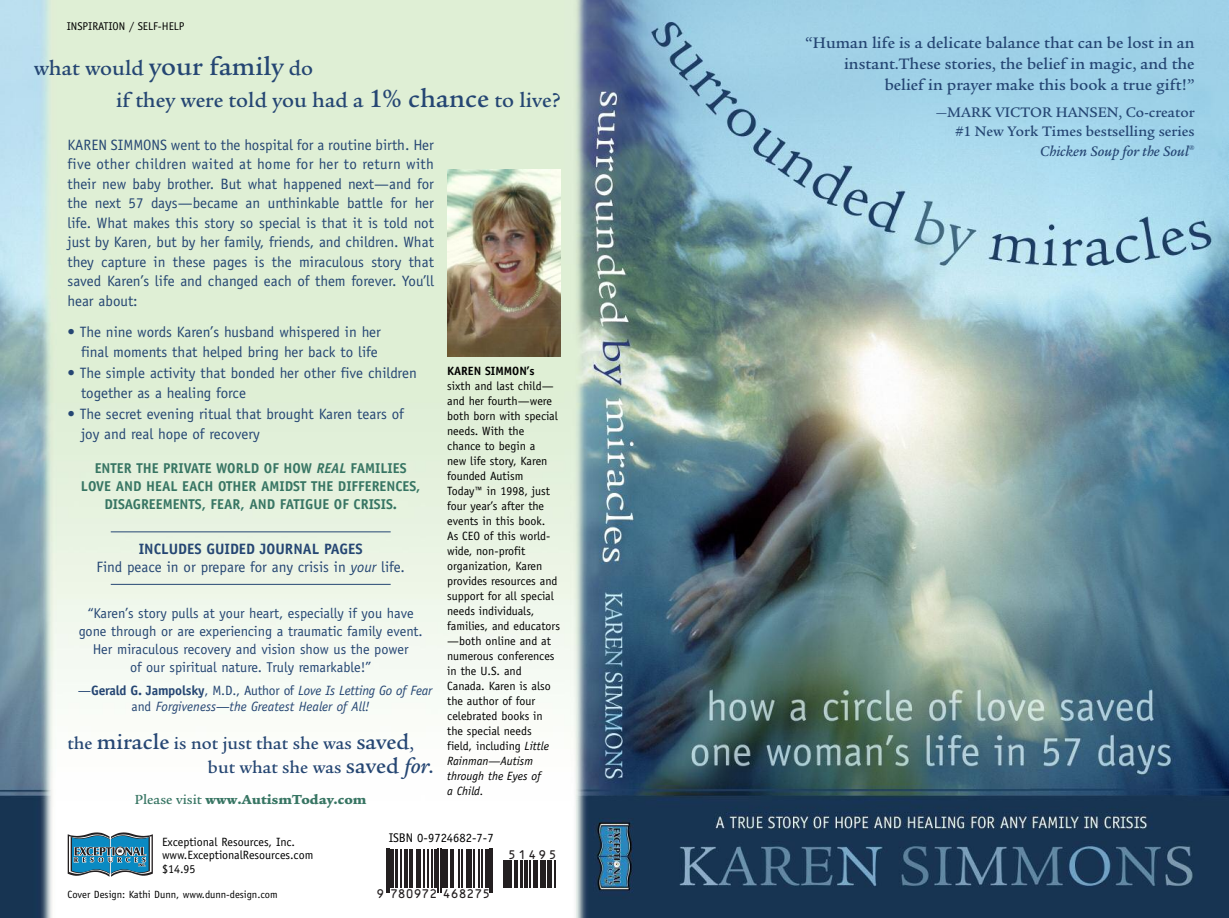
<style>
.page{position:relative;width:1229px;height:918px;background:#fff}
.page>*{position:absolute;margin:0;border:0;box-sizing:border-box;transform-origin:0 0}
.t1{font:500 21.6px/32.4px "Legacy Serif";color:#254673}
.t2{font:500 18px/24px "Legacy Serif";color:#254673}
.t3{font:500 16.5px/21px "Legacy Serif";color:#254673;text-align:right}
.t4{font:15px/19.5px "Officina Sans";color:#254673}
.t5{font:500 15px/19.5px "Legacy Serif";color:#254673;text-align:right}
.t6{font:14.25px/18px "Officina Sans";color:#254673;text-align:center}
.t7{font:700 14.25px/18px "Officina Sans";color:#377563;text-align:center}
.t8{font:900 14.25px "Legacy Serif";color:#377563}
.t9{font:italic 13.5px/16.5px "Officina Sans";color:#254673}
.t10{font:12.6px "Officina Sans";color:#000}
.t11{font:12px/15px "Officina Sans";color:#000}
.t12{font:12px "OCR B Music";letter-spacing:-.105em;color:#231f20}
.t13{font:700 12px "Officina Sans";color:#000}
.t14{font:11.25px "Officina Sans";color:#000}
.t15{font:10.5px "Officina Sans";color:#000}
.s1{font-size:27px}
.s2{font-style:italic}
.s3{font-weight:700}
.s4{font-style:normal}
.s5{font-weight:700;font-style:normal}
.s6{font-size:22.5px}
.s7{font-style:italic;font-size:22.5px}
.s8{font-weight:700;font-style:italic}
.s9{font-weight:500}
</style>
<div class="page">
<img style="left:0;top:0;width:1228px;height:918px">
<div style="left:68px;top:832px;width:85px;height:46px;background:#fff"></div>
<svg style="left:68px;top:832px;width:85px;height:45px;background:#5590aa"></svg>
<hr style="left:111px;top:531px;width:279px;height:1px;background:#254673">
<hr style="left:111px;top:584px;width:279px;height:1px;background:#254673">
<img style="left:447px;top:170px;width:113px;height:186px">
<hr style="left:386px;top:849px;width:1px;height:44px;background:#231f20">
<hr style="left:388px;top:849px;width:1px;height:44px;background:#231f20">
<hr style="left:390px;top:849px;width:4px;height:39px;background:#231f20">
<hr style="left:395px;top:849px;width:2px;height:39px;background:#231f20">
<hr style="left:401px;top:849px;width:1px;height:39px;background:#231f20">
<hr style="left:404px;top:849px;width:1px;height:39px;background:#231f20">
<hr style="left:406px;top:849px;width:1px;height:39px;background:#231f20">
<hr style="left:409px;top:849px;width:4px;height:39px;background:#231f20">
<hr style="left:416px;top:849px;width:1px;height:39px;background:#231f20">
<hr style="left:418px;top:849px;width:3px;height:39px;background:#231f20">
<hr style="left:423px;top:849px;width:1px;height:39px;background:#231f20">
<hr style="left:428px;top:849px;width:1px;height:39px;background:#231f20">
<hr style="left:431px;top:849px;width:1px;height:39px;background:#231f20">
<hr style="left:434px;top:849px;width:2px;height:39px;background:#231f20">
<hr style="left:438px;top:849px;width:1px;height:44px;background:#231f20">
<hr style="left:440px;top:849px;width:1px;height:44px;background:#231f20">
<hr style="left:442px;top:849px;width:1px;height:39px;background:#231f20">
<hr style="left:444px;top:849px;width:4px;height:39px;background:#231f20">
<hr style="left:450px;top:849px;width:1px;height:39px;background:#231f20">
<hr style="left:452px;top:849px;width:1px;height:39px;background:#231f20">
<hr style="left:458px;top:849px;width:1px;height:39px;background:#231f20">
<hr style="left:461px;top:849px;width:1px;height:39px;background:#231f20">
<hr style="left:466px;top:849px;width:2px;height:39px;background:#231f20">
<hr style="left:469px;top:849px;width:2px;height:39px;background:#231f20">
<hr style="left:474px;top:849px;width:1px;height:39px;background:#231f20">
<hr style="left:478px;top:849px;width:1px;height:39px;background:#231f20">
<hr style="left:481px;top:849px;width:2px;height:39px;background:#231f20">
<hr style="left:485px;top:849px;width:3px;height:39px;background:#231f20">
<hr style="left:489px;top:849px;width:1px;height:44px;background:#231f20">
<hr style="left:492px;top:849px;width:1px;height:44px;background:#231f20">
<svg style="left:503px;top:860px;width:4px;height:28px"></svg>
<hr style="left:508px;top:860px;width:4px;height:28px;background:#231f20">
<svg style="left:514px;top:860px;width:3px;height:28px"></svg>
<hr style="left:520px;top:860px;width:2px;height:28px;background:#231f20">
<svg style="left:524px;top:860px;width:6px;height:28px"></svg>
<hr style="left:533px;top:860px;width:2px;height:28px;background:#231f20">
<svg style="left:537px;top:860px;width:4px;height:28px"></svg>
<hr style="left:542px;top:860px;width:4px;height:28px;background:#231f20">
<svg style="left:547px;top:860px;width:1px;height:28px"></svg>
<hr style="left:549px;top:860px;width:2px;height:28px;background:#231f20">
<svg style="left:555px;top:860px;width:1px;height:28px"></svg>
<p class="t14" style="left:67px;top:22px;width:119px">INSPIRATION / SELF-HELP</p>
<h1 class="t1" style="left:116px;top:54px;width:446px;text-indent:-82px">what would <span class="s1">your family</span> do<br>if they were told you had a <span class="s1">1% chance</span> to live?</h1>
<p class="t4" style="left:68px;top:136px;width:368px;text-align:justify">KAREN SIMMONS went to the hospital for a routine birth. Her five other children waited at home for her to return with their new baby brother. But what happened next—and for the next 57 days—became an unthinkable battle for her life. What makes this story so special is that it is told not just by Karen, but by her family, friends, and children. What they capture in these pages is the miraculous story that saved Karen’s life and changed each of them forever. You’ll hear about:</p>
<p class="t4" style="left:68px;top:323px;width:315px;text-align:right">• The nine words Karen’s husband whispered in her final moments that helped bring her back to life</p>
<p class="t4" style="left:81px;top:365px;width:337px;text-indent:-14px">• The simple activity that bonded her other five children together as a healing force</p>
<p class="t4" style="left:81px;top:406px;width:324px;text-indent:-14px">• The secret evening ritual that brought Karen tears of joy and real hope of recovery</p>
<p class="t7" style="left:81px;top:460px;width:341px">ENTER THE PRIVATE WORLD OF HOW <span class="s2">REAL</span> FAMILIES<br>LOVE AND HEAL EACH OTHER AMIDST THE DIFFERENCES,<br>DISAGREEMENTS, FEAR, AND FATIGUE OF CRISIS.</p>
<p class="t4" style="left:97px;top:541px;width:310px;line-height:18px;text-align:center"><span class="s3">INCLUDES GUIDED JOURNAL PAGES<br></span>Find peace in or prepare for any crisis in <span class="s2">your</span> life.</p>
<p class="t6" style="left:79px;top:605px;width:346px">“Karen’s story pulls at your heart, especially if you have gone through or are experiencing a traumatic family event.<br>Her miraculous recovery and vision show us the power<br>of our spiritual nature. Truly remarkable!”</p>
<p class="t9" style="left:132px;top:683px;width:302px;text-indent:-54px"><span class="s4">—</span><span class="s5">Gerald G. Jampolsky</span><span class="s4">, M.D., Author of</span> Love Is Letting Go of Fear <span class="s4">and</span> Forgiveness—the Greatest Healer of All!</p>
<p class="t2" style="left:208px;top:733px;width:227px;text-indent:-140px">the <span class="s6">miracle</span> is not just that she was <span class="s6">saved</span>, but what she was <span class="s6">saved</span> <span class="s7">for</span><span class="s8">.</span></p>
<p class="t8" style="left:135px;top:794px;width:233px"><span class="s9">Please visit</span> www.AutismToday.com</p>
<p class="t13" style="left:447px;top:366px;width:89px">KAREN SIMMON’s</p>
<p class="t11" style="left:447px;top:379px;width:114px">sixth and last child— and her fourth—were both born with special needs. With the chance to begin a<br>new life story, Karen founded Autism<br>Today™ in 1998, just four year’s after the events in this book.<br>As CEO of this world&shy;wide, non-profit organization, Karen provides resources and support for all special needs individuals, families, and educators —both online and at numerous conferences in the U.S. and<br>Canada. Karen is also the author of four celebrated books in the special needs<br>field, including <span class="s2">Little<br>Rainman—Autism through the Eyes of<br>a Child.</span></p>
<p class="t11" style="left:162px;top:836px;width:153px;line-height:13.5px">Exceptional Resources, Inc. www.ExceptionalResources.com $14.95</p>
<p class="t15" style="left:68px;top:891px;width:212px">Cover Design: Kathi Dunn, www.dunn-design.com</p>
<p class="t10" style="left:388px;top:833px;width:106px">ISBN 0-9724682-7-7</p>
<p class="t12" style="left:376px;top:887px;width:116px">9 780972 468275</p>
<p class="t12" style="left:507px;top:848px;width:51px">51495</p>
<p class="t3" style="left:805px;top:34px;width:390px">“Human life is a delicate balance that can be lost in an instant.These stories, the belief in magic, and the belief in prayer make this book a true gift!”</p>
<p class="t5" style="left:935px;top:104px;width:260px">—MARK VICTOR HANSEN, Co-creator #1 New York Times bestselling series<br><span class="s2">Chicken Soup for the Soul</span><sup>®</sup></p>
</div>
